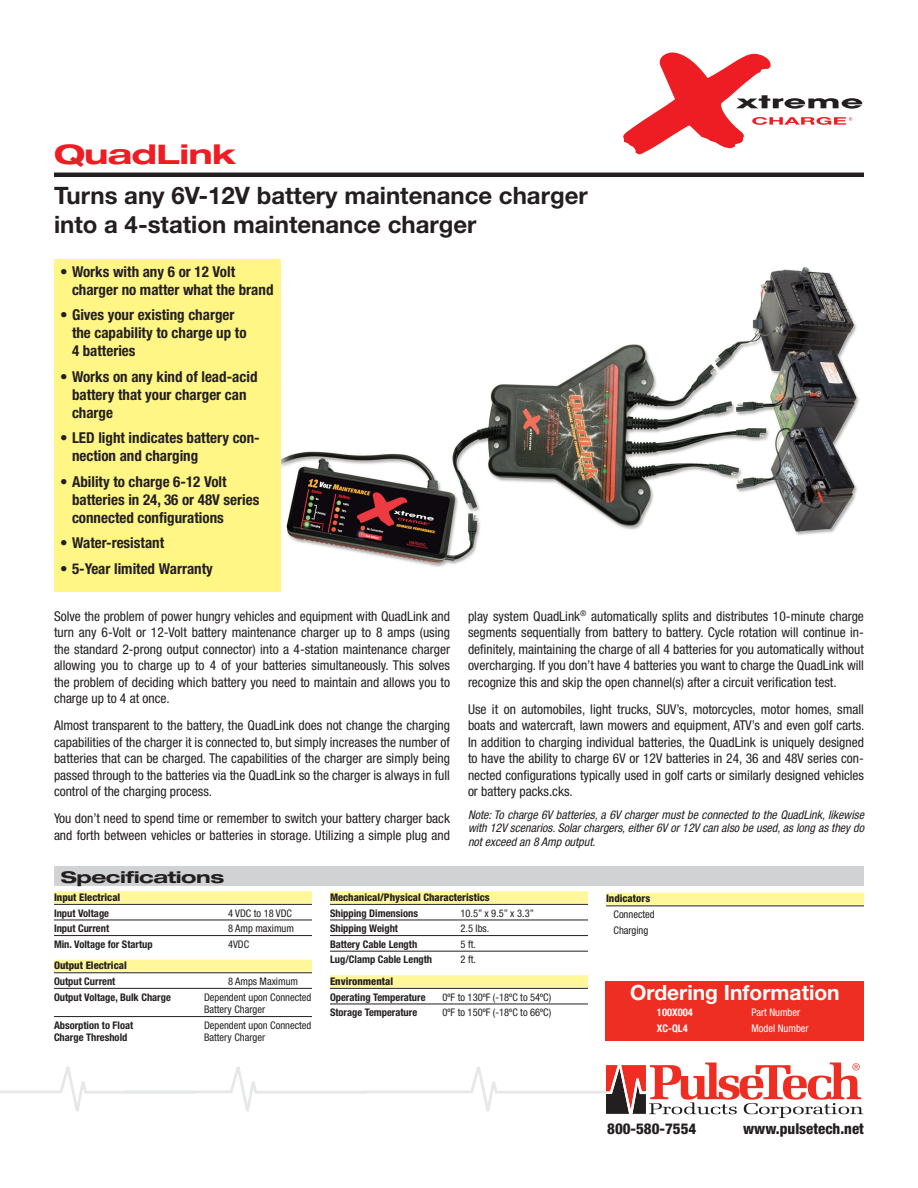
<style>
.page{position:relative;width:918px;height:1188px;background:#fff}
.page>*{position:absolute;margin:0;border:0;box-sizing:border-box;transform-origin:0 0}
.Intro_Head{font:700 expanded 27px "Helvetica Neue";letter-spacing:-.025em;color:#ee1d23;scale:1.22 1}
.Intro_Subhead{font:700 24px/28.8px "Helvetica Neue";color:#231f20}
.t1{font:700 21px "Helvetica Neue";color:#fff}
.Product_Head{font:700 expanded 16.2px "Helvetica Neue";letter-spacing:-.025em;color:#231f20;scale:1.22 1}
.Bullets{font:700 condensed 15px/18px "Helvetica Neue";color:#231f20}
.t2{font:800 condensed 15px "Helvetica Neue";color:#231f20}
.Product_Copy{font:condensed 13.5px/16.5px "Helvetica Neue";color:#231f20;text-align:justify}
.Product_Copy-2{font:italic condensed 12px/13.5px "Helvetica Neue";color:#231f20;text-align:justify}
.Specs{font:700 condensed 10.5px "Helvetica Neue";color:#231f20}
.Specs-2{font:condensed 10.5px/12.6px "Helvetica Neue";color:#231f20}
.Specs-3{font:800 condensed 10.5px "Helvetica Neue";color:#231f20}
.Specs-4{font:condensed 10.5px "Helvetica Neue";color:#fff}
.Specs-5{font:700 condensed 10.5px "Helvetica Neue";color:#fff}
</style>
<div class="page">
<svg style="left:623px;top:52px;width:239px;height:102px"></svg>
<hr style="left:54px;top:173px;width:810px;height:4px;background:#231f20">
<div style="left:54px;top:866px;width:810px;height:20px;background:#d1d2d4"></div>
<div style="left:330px;top:891px;width:258px;height:12px;background:#fff79a"></div>
<hr style="left:330px;top:904px;width:258px;height:1px;background:#231f20">
<hr style="left:330px;top:920px;width:258px;height:1px;background:#231f20">
<hr style="left:330px;top:935px;width:258px;height:1px;background:#231f20">
<hr style="left:330px;top:951px;width:258px;height:1px;background:#231f20">
<div style="left:330px;top:975px;width:258px;height:12px;background:#fff79a"></div>
<hr style="left:330px;top:988px;width:258px;height:1px;background:#231f20">
<hr style="left:330px;top:1004px;width:258px;height:1px;background:#231f20">
<div style="left:606px;top:981px;width:258px;height:59px;background:#ee2e22"></div>
<div style="left:54px;top:891px;width:258px;height:12px;background:#fff79a"></div>
<hr style="left:54px;top:904px;width:258px;height:1px;background:#231f20">
<hr style="left:54px;top:920px;width:258px;height:1px;background:#231f20">
<hr style="left:54px;top:935px;width:258px;height:1px;background:#231f20">
<div style="left:54px;top:960px;width:258px;height:12px;background:#fff79a"></div>
<hr style="left:54px;top:972px;width:258px;height:1px;background:#231f20">
<hr style="left:54px;top:988px;width:258px;height:1px;background:#231f20">
<hr style="left:54px;top:1016px;width:258px;height:1px;background:#231f20">
<div style="left:606px;top:893px;width:258px;height:12px;background:#fff79a"></div>
<hr style="left:606px;top:905px;width:258px;height:1px;background:#231f20">
<svg style="left:0;top:1062px;width:863px;height:57px"></svg>
<img style="left:280px;top:259px;width:579px;height:323px">
<div style="left:54px;top:259px;width:226px;height:333px;background:#fff685"></div>
<p class="Intro_Head" style="left:54px;top:137px;width:151px">QuadLink</p>
<p class="Intro_Subhead" style="left:54px;top:181px;width:535px">Turns any 6V-12V battery maintenance charger into a 4-station maintenance charger</p>
<p class="Bullets" style="left:72px;top:262px;width:203px;text-indent:-12px">• Works with any 6 or 12 Volt charger no matter what the brand</p>
<p class="Bullets" style="left:72px;top:306px;width:176px;text-indent:-12px">• Gives your existing charger the capability to charge up to<br>4 batteries</p>
<p class="Bullets" style="left:72px;top:367px;width:187px;text-indent:-12px">• Works on any kind of lead-acid battery that your charger can charge</p>
<p class="Bullets" style="left:72px;top:429px;width:189px;text-indent:-12px">• LED light indicates battery con&shy;nection and charging</p>
<p class="Bullets" style="left:72px;top:472px;width:189px;text-indent:-12px">• Ability to charge 6-12 Volt batteries in 24, 36 or 48V series connected configurations</p>
<p class="Bullets" style="left:60px;top:534px;width:106px">• Water-resistant</p>
<p class="Bullets" style="left:60px;top:559px;width:154px">• 5-Year limited Warranty</p>
<p class="Product_Copy" style="left:54px;top:607px;width:398px">Solve the problem of power hungry vehicles and equipment with QuadLink and turn any 6-Volt or 12-Volt battery maintenance charger up to 8 amps (using the standard 2-prong output connector) into a 4-station maintenance charger allowing you to charge up to 4 of your batteries simultaneously. This solves the problem of deciding which battery you need to maintain and allows you to charge up to 4 at once.</p>
<p class="Product_Copy" style="left:54px;top:717px;width:397px">Almost transparent to the battery, the QuadLink does not change the charging capabilities of the charger it is connected to, but simply increases the number of batteries that can be charged. The capabilities of the charger are simply being passed through to the batteries via the QuadLink so the charger is always in full control of the charging process.</p>
<p class="Product_Copy" style="left:54px;top:810px;width:397px">You don’t need to spend time or remember to switch your battery charger back and forth between vehicles or batteries in storage. Utilizing a simple plug and</p>
<p class="Product_Head" style="left:61px;top:867px;width:135px">Specifications</p>
<p class="Product_Copy" style="left:468px;top:607px;width:398px">play system QuadLink<sup>®</sup> automatically splits and distributes 10-minute charge segments sequentially from battery to battery. Cycle rotation will continue in&shy;definitely, maintaining the charge of all 4 batteries for you automatically without overcharging. If you don’t have 4 batteries you want to charge the QuadLink will recognize this and skip the open channel(s) after a circuit verification test.</p>
<p class="Product_Copy" style="left:468px;top:700px;width:398px">Use it on automobiles, light trucks, SUV’s, motorcycles, motor homes, small boats and watercraft, lawn mowers and equipment, ATV’s and even golf carts.<br>In addition to charging individual batteries, the QuadLink is uniquely designed to have the ability to charge 6V or 12V batteries in 24, 36 and 48V series con&shy;nected configurations typically used in golf carts or similarly designed vehicles or battery packs.cks.</p>
<p class="Product_Copy-2" style="left:468px;top:807px;width:398px">Note: To charge 6V batteries, a 6V charger must be connected to the QuadLink, likewise with 12V scenarios. Solar chargers, either 6V or 12V can also be used, as long as they do not exceed an 8 Amp output.</p>
<p class="Specs-3" style="left:54px;top:891px;width:68px">Input Electrical</p>
<p class="Specs" style="left:54px;top:907px;width:57px">Input Voltage</p>
<p class="Specs-2" style="left:228px;top:907px;width:66px">4 VDC to 18 VDC</p>
<p class="Specs" style="left:54px;top:922px;width:57px">Input Current</p>
<p class="Specs-2" style="left:228px;top:922px;width:68px">8 Amp maximum</p>
<p class="Specs" style="left:54px;top:938px;width:100px">Min. Voltage for Startup</p>
<p class="Specs-2" style="left:228px;top:938px;width:23px">4VDC</p>
<p class="Specs-3" style="left:54px;top:959px;width:74px">Output Electrical</p>
<p class="Specs" style="left:54px;top:975px;width:63px">Output Current</p>
<p class="Specs-2" style="left:228px;top:975px;width:72px">8 Amps Maximum</p>
<p class="Specs" style="left:54px;top:991px;width:118px">Output Voltage, Bulk Charge</p>
<p class="Specs-2" style="left:204px;top:991px;width:109px">Dependent upon Connected<br>Battery Charger</p>
<p class="Specs" style="left:54px;top:1019px;width:81px">Absorption to Float</p>
<p class="Specs-2" style="left:204px;top:1019px;width:109px">Dependent upon Connected</p>
<p class="Specs" style="left:54px;top:1031px;width:75px">Charge Threshold</p>
<p class="Specs-2" style="left:204px;top:1031px;width:63px">Battery Charger</p>
<p class="Specs-3" style="left:330px;top:891px;width:161px">Mechanical/Physical Characteristics</p>
<p class="Specs" style="left:330px;top:907px;width:90px">Shipping Dimensions</p>
<p class="Specs-2" style="left:460px;top:907px;width:75px">10.5” x 9.5” x 3.3”</p>
<p class="Specs" style="left:330px;top:922px;width:70px">Shipping Weight</p>
<p class="Specs-2" style="left:460px;top:922px;width:30px">2.5 lbs.</p>
<p class="Specs" style="left:330px;top:938px;width:89px">Battery Cable Length</p>
<p class="Specs-2" style="left:460px;top:938px;width:17px">5 ft.</p>
<p class="Specs" style="left:330px;top:953px;width:104px">Lug/Clamp Cable Length</p>
<p class="Specs-2" style="left:460px;top:953px;width:17px">2 ft.</p>
<p class="Specs-3" style="left:330px;top:975px;width:65px">Environmental</p>
<p class="Specs" style="left:330px;top:991px;width:97px">Operating Temperature</p>
<p class="Specs-2" style="left:442px;top:991px;width:110px">0ºF to 130ºF (-18ºC to 54ºC)</p>
<p class="Specs" style="left:330px;top:1006px;width:89px">Storage Temperature</p>
<p class="Specs-2" style="left:442px;top:1006px;width:110px">0ºF to 150ºF (-18ºC to 66ºC)</p>
<p class="Specs-3" style="left:606px;top:892px;width:46px">Indicators</p>
<p class="Specs-2" style="left:614px;top:908px;width:43px">Connected</p>
<p class="Specs-2" style="left:614px;top:924px;width:36px">Charging</p>
<p class="t1" style="left:630px;top:980px;width:211px">Ordering Information</p>
<p class="Specs-5" style="left:657px;top:1006px;width:37px">100X004</p>
<p class="Specs-4" style="left:751px;top:1006px;width:50px">Part Number</p>
<p class="Specs-5" style="left:657px;top:1022px;width:32px">XC-QL4</p>
<p class="Specs-4" style="left:751px;top:1022px;width:59px">Model Number</p>
<p class="t2" style="left:607px;top:1120px;width:91px">800-580-7554</p>
<p class="t2" style="left:743px;top:1120px;width:122px">www.pulsetech.net</p>
</div>
